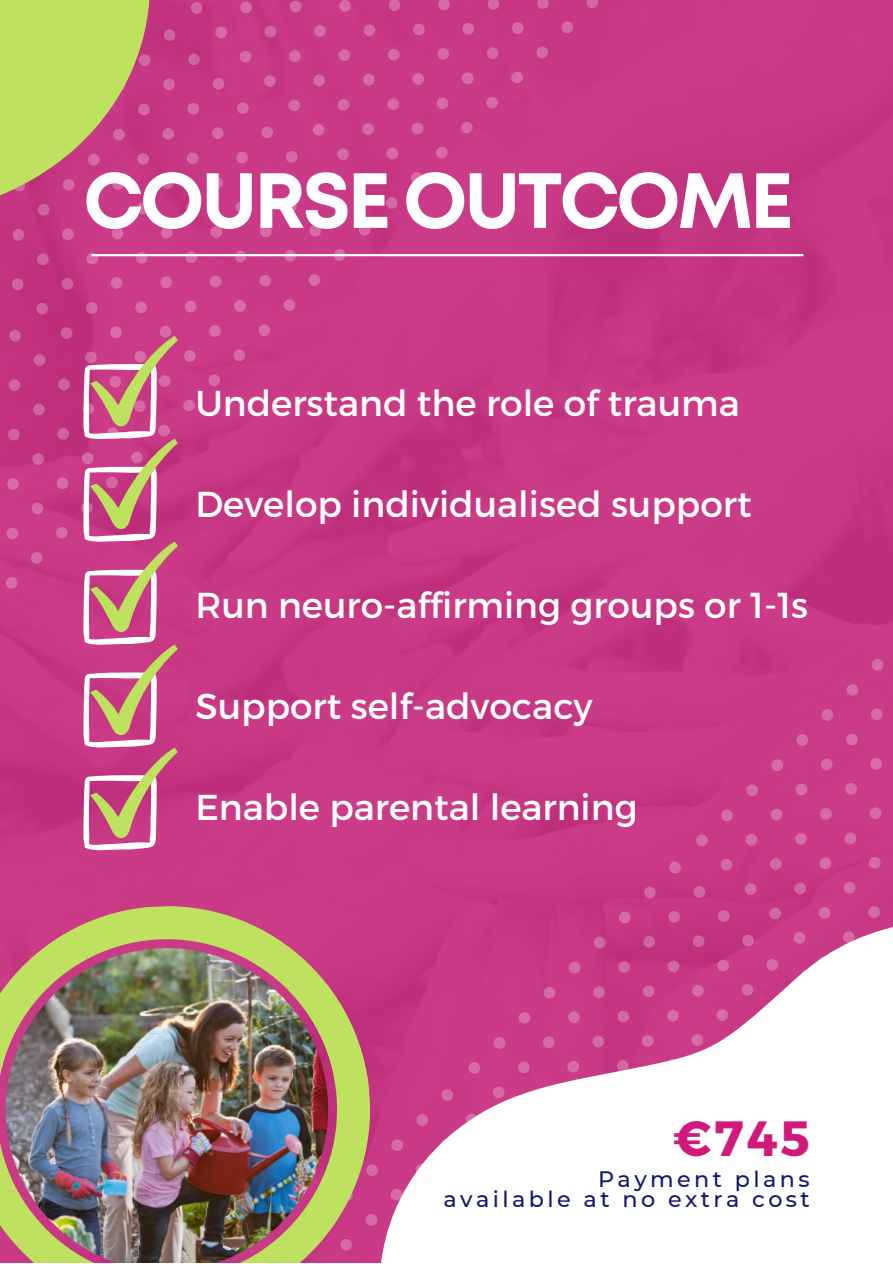
<style>
.page{position:relative;width:893px;height:1264px;background:#fff}
.page>*{position:absolute;margin:0;border:0;box-sizing:border-box;transform-origin:0 0}
.t1{font:700 78px "Mont";letter-spacing:-.04em;color:#fff}
.t2{font:700 49.35px "Montserrat";color:#d1197c}
.t3{font:36px "Montserrat";color:#fff}
.t4{font:500 22.35px "Montserrat";letter-spacing:.155em;color:#12196d}
</style>
<div class="page">
<img style="left:0;top:0;width:892px;height:1260px">
<svg style="left:372px;top:1211px;width:1px;height:16px"></svg>
<svg style="left:372px;top:1161px;width:1px;height:17px"></svg>
<svg style="left:263px;top:1262px;width:17px;height:1px"></svg>
<svg style="left:28px;top:549px;width:17px;height:17px"></svg>
<svg style="left:3px;top:574px;width:17px;height:17px"></svg>
<svg style="left:29px;top:500px;width:17px;height:16px"></svg>
<svg style="left:4px;top:525px;width:17px;height:16px"></svg>
<svg style="left:30px;top:451px;width:16px;height:16px"></svg>
<svg style="left:5px;top:476px;width:16px;height:16px"></svg>
<svg style="left:31px;top:401px;width:16px;height:17px"></svg>
<svg style="left:6px;top:426px;width:16px;height:17px"></svg>
<svg style="left:6px;top:387px;width:17px;height:6px"></svg>
<svg style="left:356px;top:222px;width:17px;height:16px"></svg>
<svg style="left:331px;top:247px;width:17px;height:16px"></svg>
<svg style="left:306px;top:272px;width:17px;height:16px"></svg>
<svg style="left:281px;top:297px;width:17px;height:16px"></svg>
<svg style="left:256px;top:322px;width:16px;height:16px"></svg>
<svg style="left:231px;top:347px;width:16px;height:16px"></svg>
<svg style="left:206px;top:372px;width:16px;height:16px"></svg>
<svg style="left:332px;top:197px;width:16px;height:17px"></svg>
<svg style="left:307px;top:222px;width:16px;height:17px"></svg>
<svg style="left:282px;top:247px;width:16px;height:17px"></svg>
<svg style="left:257px;top:272px;width:16px;height:17px"></svg>
<svg style="left:232px;top:297px;width:16px;height:17px"></svg>
<svg style="left:207px;top:323px;width:16px;height:16px"></svg>
<svg style="left:308px;top:173px;width:16px;height:16px"></svg>
<svg style="left:282px;top:198px;width:17px;height:16px"></svg>
<svg style="left:257px;top:223px;width:17px;height:16px"></svg>
<svg style="left:232px;top:248px;width:17px;height:17px"></svg>
<svg style="left:207px;top:273px;width:17px;height:17px"></svg>
<svg style="left:182px;top:298px;width:17px;height:17px"></svg>
<svg style="left:283px;top:149px;width:17px;height:16px"></svg>
<svg style="left:258px;top:174px;width:17px;height:16px"></svg>
<svg style="left:233px;top:199px;width:17px;height:16px"></svg>
<svg style="left:208px;top:224px;width:16px;height:16px"></svg>
<svg style="left:183px;top:249px;width:16px;height:16px"></svg>
<svg style="left:158px;top:274px;width:16px;height:16px"></svg>
<svg style="left:259px;top:124px;width:16px;height:17px"></svg>
<svg style="left:234px;top:149px;width:16px;height:17px"></svg>
<svg style="left:209px;top:174px;width:16px;height:17px"></svg>
<svg style="left:184px;top:199px;width:16px;height:17px"></svg>
<svg style="left:159px;top:224px;width:16px;height:17px"></svg>
<svg style="left:234px;top:100px;width:17px;height:16px"></svg>
<svg style="left:209px;top:125px;width:17px;height:16px"></svg>
<svg style="left:184px;top:150px;width:17px;height:16px"></svg>
<svg style="left:159px;top:175px;width:17px;height:16px"></svg>
<svg style="left:210px;top:75px;width:17px;height:17px"></svg>
<svg style="left:185px;top:100px;width:16px;height:17px"></svg>
<svg style="left:160px;top:126px;width:16px;height:16px"></svg>
<svg style="left:186px;top:51px;width:16px;height:17px"></svg>
<svg style="left:161px;top:76px;width:16px;height:17px"></svg>
<svg style="left:161px;top:27px;width:17px;height:16px"></svg>
<svg style="left:891px;top:829px;width:1px;height:16px"></svg>
<svg style="left:892px;top:780px;width:1px;height:16px"></svg>
<svg style="left:867px;top:805px;width:16px;height:16px"></svg>
<svg style="left:842px;top:830px;width:16px;height:16px"></svg>
<svg style="left:892px;top:730px;width:1px;height:17px"></svg>
<svg style="left:867px;top:755px;width:17px;height:17px"></svg>
<svg style="left:842px;top:780px;width:17px;height:17px"></svg>
<svg style="left:817px;top:805px;width:17px;height:17px"></svg>
<svg style="left:792px;top:830px;width:17px;height:17px"></svg>
<svg style="left:868px;top:706px;width:17px;height:16px"></svg>
<svg style="left:843px;top:731px;width:17px;height:16px"></svg>
<svg style="left:818px;top:756px;width:16px;height:16px"></svg>
<svg style="left:793px;top:781px;width:16px;height:16px"></svg>
<svg style="left:768px;top:806px;width:16px;height:16px"></svg>
<svg style="left:743px;top:831px;width:16px;height:17px"></svg>
<svg style="left:869px;top:656px;width:16px;height:17px"></svg>
<svg style="left:844px;top:681px;width:16px;height:17px"></svg>
<svg style="left:819px;top:706px;width:16px;height:17px"></svg>
<svg style="left:793px;top:731px;width:17px;height:17px"></svg>
<svg style="left:769px;top:757px;width:16px;height:16px"></svg>
<svg style="left:743px;top:782px;width:17px;height:16px"></svg>
<svg style="left:718px;top:807px;width:17px;height:16px"></svg>
<svg style="left:693px;top:832px;width:17px;height:16px"></svg>
<svg style="left:373px;top:852px;width:519px;height:410px"></svg>
<svg style="left:584px;top:0;width:16px;height:11px"></svg>
<svg style="left:559px;top:19px;width:16px;height:17px"></svg>
<svg style="left:534px;top:44px;width:16px;height:17px"></svg>
<svg style="left:509px;top:69px;width:16px;height:17px"></svg>
<svg style="left:483px;top:94px;width:17px;height:17px"></svg>
<svg style="left:458px;top:119px;width:17px;height:17px"></svg>
<svg style="left:433px;top:144px;width:17px;height:17px"></svg>
<svg style="left:408px;top:170px;width:17px;height:16px"></svg>
<svg style="left:383px;top:195px;width:17px;height:16px"></svg>
<svg style="left:534px;top:0;width:17px;height:11px"></svg>
<svg style="left:509px;top:20px;width:17px;height:16px"></svg>
<svg style="left:484px;top:45px;width:17px;height:16px"></svg>
<svg style="left:459px;top:70px;width:17px;height:16px"></svg>
<svg style="left:434px;top:95px;width:17px;height:17px"></svg>
<svg style="left:409px;top:120px;width:16px;height:17px"></svg>
<svg style="left:384px;top:145px;width:16px;height:17px"></svg>
<svg style="left:359px;top:170px;width:16px;height:17px"></svg>
<svg style="left:485px;top:0;width:16px;height:12px"></svg>
<svg style="left:460px;top:21px;width:16px;height:16px"></svg>
<svg style="left:435px;top:46px;width:16px;height:16px"></svg>
<svg style="left:410px;top:71px;width:16px;height:16px"></svg>
<svg style="left:385px;top:96px;width:16px;height:16px"></svg>
<svg style="left:360px;top:121px;width:16px;height:16px"></svg>
<svg style="left:335px;top:146px;width:16px;height:16px"></svg>
<svg style="left:435px;top:0;width:17px;height:13px"></svg>
<svg style="left:410px;top:21px;width:17px;height:17px"></svg>
<svg style="left:385px;top:46px;width:17px;height:17px"></svg>
<svg style="left:360px;top:71px;width:17px;height:17px"></svg>
<svg style="left:335px;top:96px;width:17px;height:17px"></svg>
<svg style="left:310px;top:122px;width:17px;height:16px"></svg>
<svg style="left:386px;top:0;width:17px;height:13px"></svg>
<svg style="left:361px;top:22px;width:16px;height:16px"></svg>
<svg style="left:336px;top:47px;width:16px;height:16px"></svg>
<svg style="left:311px;top:72px;width:16px;height:17px"></svg>
<svg style="left:286px;top:97px;width:16px;height:17px"></svg>
<svg style="left:337px;top:0;width:16px;height:14px"></svg>
<svg style="left:312px;top:23px;width:16px;height:16px"></svg>
<svg style="left:286px;top:48px;width:17px;height:16px"></svg>
<svg style="left:261px;top:73px;width:17px;height:16px"></svg>
<svg style="left:287px;top:0;width:17px;height:15px"></svg>
<svg style="left:262px;top:23px;width:17px;height:17px"></svg>
<svg style="left:237px;top:48px;width:17px;height:17px"></svg>
<svg style="left:238px;top:0;width:16px;height:16px"></svg>
<svg style="left:213px;top:24px;width:16px;height:17px"></svg>
<svg style="left:188px;top:0;width:17px;height:16px"></svg>
<svg style="left:54px;top:323px;width:144px;height:527px;background:#cb5c8c"></svg>
<hr style="left:91px;top:254px;width:712px;height:2px;background:#fff">
<img style="left:0;top:903px;width:372px;height:359px">
<svg style="left:0;top:0;width:156px;height:387px;background:#c37579"></svg>
<p class="t1" style="left:83px;top:171px;width:711px">COURSE OUTCOME</p>
<p class="t3" style="left:195px;top:379px;width:546px">Understand the role of trauma</p>
<p class="t3" style="left:195px;top:480px;width:557px">Develop individualised support</p>
<p class="t3" style="left:195px;top:581px;width:614px">Run neuro-affirming groups or 1-1s</p>
<p class="t3" style="left:195px;top:683px;width:399px">Support self-advocacy</p>
<p class="t3" style="left:195px;top:784px;width:444px">Enable parental learning</p>
<p class="t2" style="left:672px;top:1106px;width:138px">€745</p>
<p class="t4" style="left:598px;top:1165px;width:213px">Payment plans</p>
<p class="t4" style="left:443px;top:1185px;width:368px">available at no extra cost</p>
</div>
